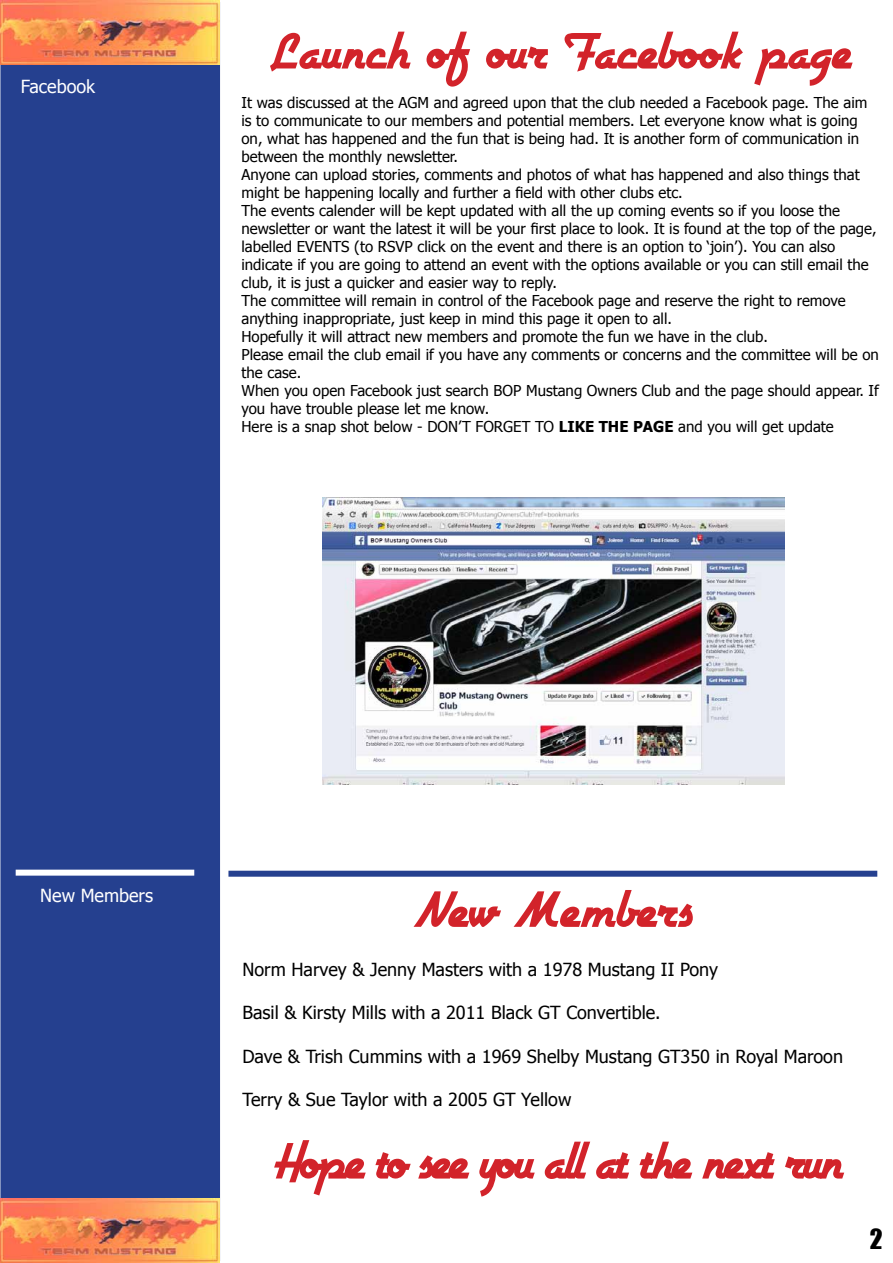
<style>
.page{position:relative;width:893px;height:1263px;background:#fff}
.page>*{position:absolute;margin:0;border:0;box-sizing:border-box;transform-origin:0 0}
.t1{font:60px "Airstream";color:#d2232a}
.t2{font:60px "Airstream";letter-spacing:-.05em;color:#d2232a}
.t3{font:25.5px "Impact";color:#000}
.t4{font:18px "Tahoma";color:#000}
.t5{font:18px "Tahoma";color:#fff}
.t6{font:15px/18px "Tahoma";color:#000}
.s1{font-weight:700}
</style>
<div class="page">
<div style="left:0;top:0;width:221px;height:1263px;background:#25408f"></div>
<img style="left:0;top:1198px;width:219px;height:65px">
<img style="left:0;top:0;width:219px;height:65px">
<div style="left:228px;top:871px;width:649px;height:6px;background:#25408f"></div>
<div style="left:16px;top:870px;width:178px;height:6px;background:#fff"></div>
<img style="left:322px;top:498px;width:463px;height:287px">
<p class="t5" style="left:21px;top:74px;width:76px">Facebook</p>
<h1 class="t1" style="left:270px;top:22px;width:584px">Launch of our Facebook page</h1>
<p class="t6" style="left:241px;top:93px;width:639px">It was discussed at the AGM and agreed upon that the club needed a Facebook page. The aim is to communicate to our members and potential members. Let everyone know what is going on, what has happened and the fun that is being had. It is another form of communication in between the monthly newsletter.<br>Anyone can upload stories, comments and photos of what has happened and also things that might be happening locally and further a field with other clubs etc.<br>The events calender will be kept updated with all the up coming events so if you loose the newsletter or want the latest it will be your first place to look. It is found at the top of the page, labelled EVENTS (to RSVP click on the event and there is an option to ‘join’). You can also indicate if you are going to attend an event with the options available or you can still email the club, it is just a quicker and easier way to reply.<br>The committee will remain in control of the Facebook page and reserve the right to remove anything inappropriate, just keep in mind this page it open to all.<br>Hopefully it will attract new members and promote the fun we have in the club.<br>Please email the club email if you have any comments or concerns and the committee will be on the case.<br>When you open Facebook just search BOP Mustang Owners Club and the page should appear. If you have trouble please let me know.<br>Here is a snap shot below - DON’T FORGET TO <span class="s1">LIKE THE PAGE</span> and you will get update</p>
<p class="t5" style="left:40px;top:883px;width:114px">New Members</p>
<h1 class="t1" style="left:413px;top:880px;width:281px">New Members</h1>
<p class="t4" style="left:242px;top:958px;width:477px">Norm Harvey &amp; Jenny Masters with a 1978 Mustang II Pony</p>
<p class="t4" style="left:242px;top:1001px;width:420px">Basil &amp; Kirsty Mills with a 2011 Black GT Convertible.</p>
<p class="t4" style="left:242px;top:1044px;width:602px">Dave &amp; Trish Cummins with a 1969 Shelby Mustang GT350 in Royal Maroon</p>
<p class="t4" style="left:242px;top:1087px;width:330px">Terry &amp; Sue Taylor with a 2005 GT Yellow</p>
<h1 class="t2" style="left:274px;top:1132px;width:572px">Hope to see you all at the next run</h1>
<h2 class="t3" style="left:870px;top:1219px;width:14px">2</h2>
</div>
